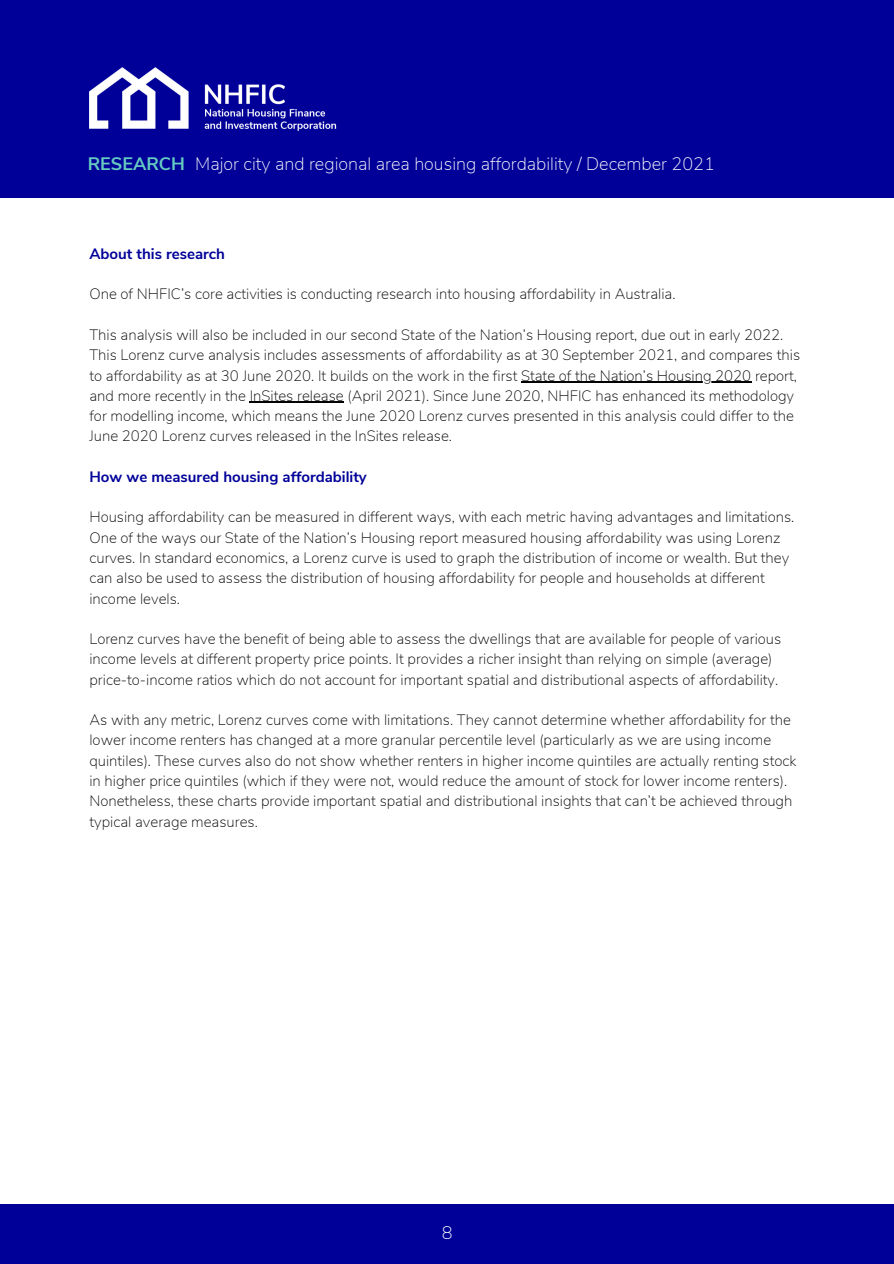
<style>
.page{position:relative;width:894px;height:1264px;background:#fff}
.page>*{position:absolute;margin:0;border:0;box-sizing:border-box;transform-origin:0 0}
.t1{font:200 18px "Nunito Sans";color:#fff}
.t2{font:700 18px "Nunito Sans";color:#66ccc0}
.t3{font:200 15px/20.2px "Nunito Sans";color:#000}
.t4{font:700 15px "Nunito Sans";color:#009}
</style>
<div class="page">
<hr style="left:521px;top:381px;width:230px;height:2px;background:#000">
<hr style="left:250px;top:402px;width:93px;height:1px;background:#000">
<div style="left:0;top:0;width:893px;height:197px;background:#009"></div>
<img style="left:89px;top:67px;width:248px;height:64px">
<div style="left:0;top:1203px;width:893px;height:60px;background:#009"></div>
<p class="t2" style="left:88px;top:151px;width:99px">RESEARCH</p>
<p class="t1" style="left:195px;top:151px;width:521px">Major city and regional area housing affordability / December 2021</p>
<p class="t4" style="left:89px;top:244px;width:137px">About this research</p>
<p class="t3" style="left:89px;top:284px;width:587px">One of NHFIC’s core activities is conducting research into housing affordability in Australia.</p>
<p class="t3" style="left:89px;top:325px;width:712px">This analysis will also be included in our second State of the Nation’s Housing report, due out in early 2022.<br>This Lorenz curve analysis includes assessments of affordability as at 30 September 2021, and compares this to affordability as at 30 June 2020. It builds on the work in the first State of the Nation’s Housing 2020 report, and more recently in the InSites release (April 2021). Since June 2020, NHFIC has enhanced its methodology for modelling income, which means the June 2020 Lorenz curves presented in this analysis could differ to the June 2020 Lorenz curves released in the InSites release.</p>
<p class="t4" style="left:89px;top:466px;width:279px">How we measured housing affordability</p>
<p class="t3" style="left:89px;top:507px;width:706px">Housing affordability can be measured in different ways, with each metric having advantages and limitations.</p>
<p class="t3" style="left:89px;top:527px;width:701px">One of the ways our State of the Nation’s Housing report measured housing affordability was using Lorenz curves. In standard economics, a Lorenz curve is used to graph the distribution of income or wealth. But they can also be used to assess the distribution of housing affordability for people and households at different income levels.</p>
<p class="t3" style="left:89px;top:629px;width:693px">Lorenz curves have the benefit of being able to assess the dwellings that are available for people of various income levels at different property price points. It provides a richer insight than relying on simple (average) price-to-income ratios which do not account for important spatial and distributional aspects of affordability.</p>
<p class="t3" style="left:89px;top:710px;width:708px">As with any metric, Lorenz curves come with limitations. They cannot determine whether affordability for the lower income renters has changed at a more granular percentile level (particularly as we are using income quintiles). These curves also do not show whether renters in higher income quintiles are actually renting stock in higher price quintiles (which if they were not, would reduce the amount of stock for lower income renters).<br>Nonetheless, these charts provide important spatial and distributional insights that can’t be achieved through typical average measures.</p>
<p class="t1" style="left:441px;top:1221px;width:12px">8</p>
</div>
